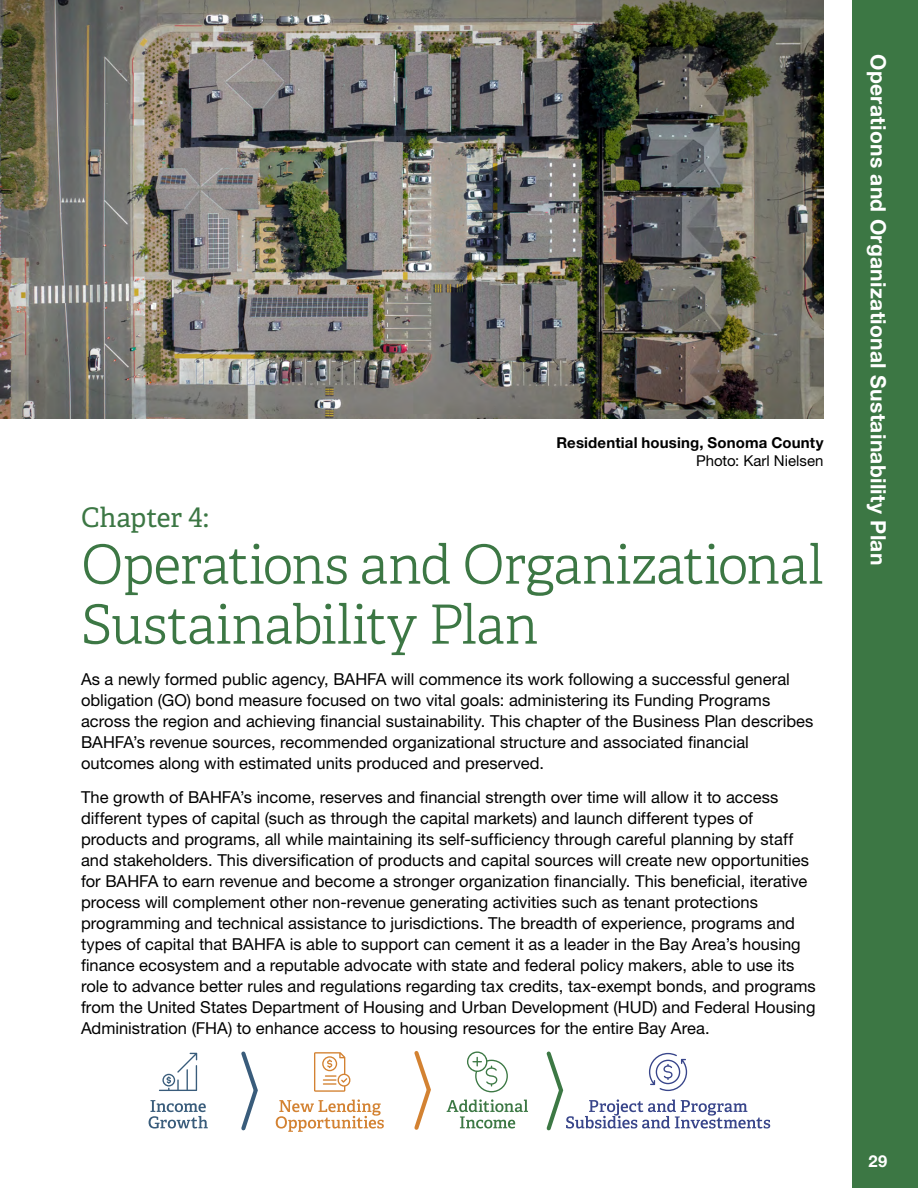
<style>
.page{position:relative;width:918px;height:1188px;background:#fff}
.page>*{position:absolute;margin:0;border:0;box-sizing:border-box;transform-origin:0 0}
.h1_Chapter_Title{font:300 54px/60px "Adelle";letter-spacing:-.02em;color:#3c7744}
.h1_Chapter_Title-2{font:27px "Adelle";letter-spacing:-.01em;color:#3c7744}
.t1{font:700 21px "Helvetica Neue";letter-spacing:.015em;color:#fff}
.t2{font:16.5px/21px "Helvetica Neue LT Std";color:#000}
.t3{font:700 16.5px "Helvetica Neue LT Std";color:#fff}
.p_Photo_Description{font:700 15px "Helvetica Neue LT Std";letter-spacing:.01em;color:#000}
.p_Photo_Description-2{font:15px "Helvetica Neue LT Std";color:#000}
</style>
<div class="page">
<div style="left:852px;top:0;width:66px;height:1188px;background:#3c7744"></div>
<img style="left:0;top:0;width:824px;height:418px">
<svg style="left:447px;top:1099px;width:81px;height:30px"></svg>
<svg style="left:467px;top:1051px;width:41px;height:41px"></svg>
<svg style="left:149px;top:1100px;width:59px;height:29px"></svg>
<svg style="left:159px;top:1053px;width:38px;height:38px"></svg>
<svg style="left:276px;top:1099px;width:108px;height:33px"></svg>
<svg style="left:314px;top:1052px;width:37px;height:40px"></svg>
<svg style="left:241px;top:1051px;width:17px;height:80px"></svg>
<svg style="left:414px;top:1051px;width:17px;height:79px"></svg>
<svg style="left:546px;top:1051px;width:224px;height:80px"></svg>
<p class="p_Photo_Description" style="left:556px;top:433px;width:269px">Residential housing, Sonoma County</p>
<p class="p_Photo_Description-2" style="left:696px;top:451px;width:129px">Photo: Karl Nielsen</p>
<h1 class="h1_Chapter_Title-2" style="left:81px;top:500px;width:129px">Chapter 4:</h1>
<h1 class="h1_Chapter_Title" style="left:81px;top:536px;width:744px">Operations and Organizational<br>Sustainability Plan</h1>
<p class="t2" style="left:81px;top:668px;width:734px">As a newly formed public agency, BAHFA will commence its work following a successful general obligation (GO) bond measure focused on two vital goals: administering its Funding Programs across the region and achieving financial sustainability. This chapter of the Business Plan describes BAHFA’s revenue sources, recommended organizational structure and associated financial outcomes along with estimated units produced and preserved.</p>
<p class="t2" style="left:81px;top:787px;width:736px">The growth of BAHFA’s income, reserves and financial strength over time will allow it to access different types of capital (such as through the capital markets) and launch different types of products and programs, all while maintaining its self-sufficiency through careful planning by staff and stakeholders. This diversification of products and capital sources will create new opportunities for BAHFA to earn revenue and become a stronger organization financially. This beneficial, iterative process will complement other non-revenue generating activities such as tenant protections programming and technical assistance to jurisdictions. The breadth of experience, programs and types of capital that BAHFA is able to support can cement it as a leader in the Bay Area’s housing finance ecosystem and a reputable advocate with state and federal policy makers, able to use its role to advance better rules and regulations regarding tax credits, tax-exempt bonds, and programs from the United States Department of Housing and Urban Development (HUD) and Federal Housing Administration (FHA) to enhance access to housing resources for the entire Bay Area.</p>
<p class="t1" style="left:895px;top:54px;width:513px;rotate:90deg">Operations and Organizational Sustainability Plan</p>
<p class="t3" style="left:869px;top:1151px;width:20px">29</p>
</div>
